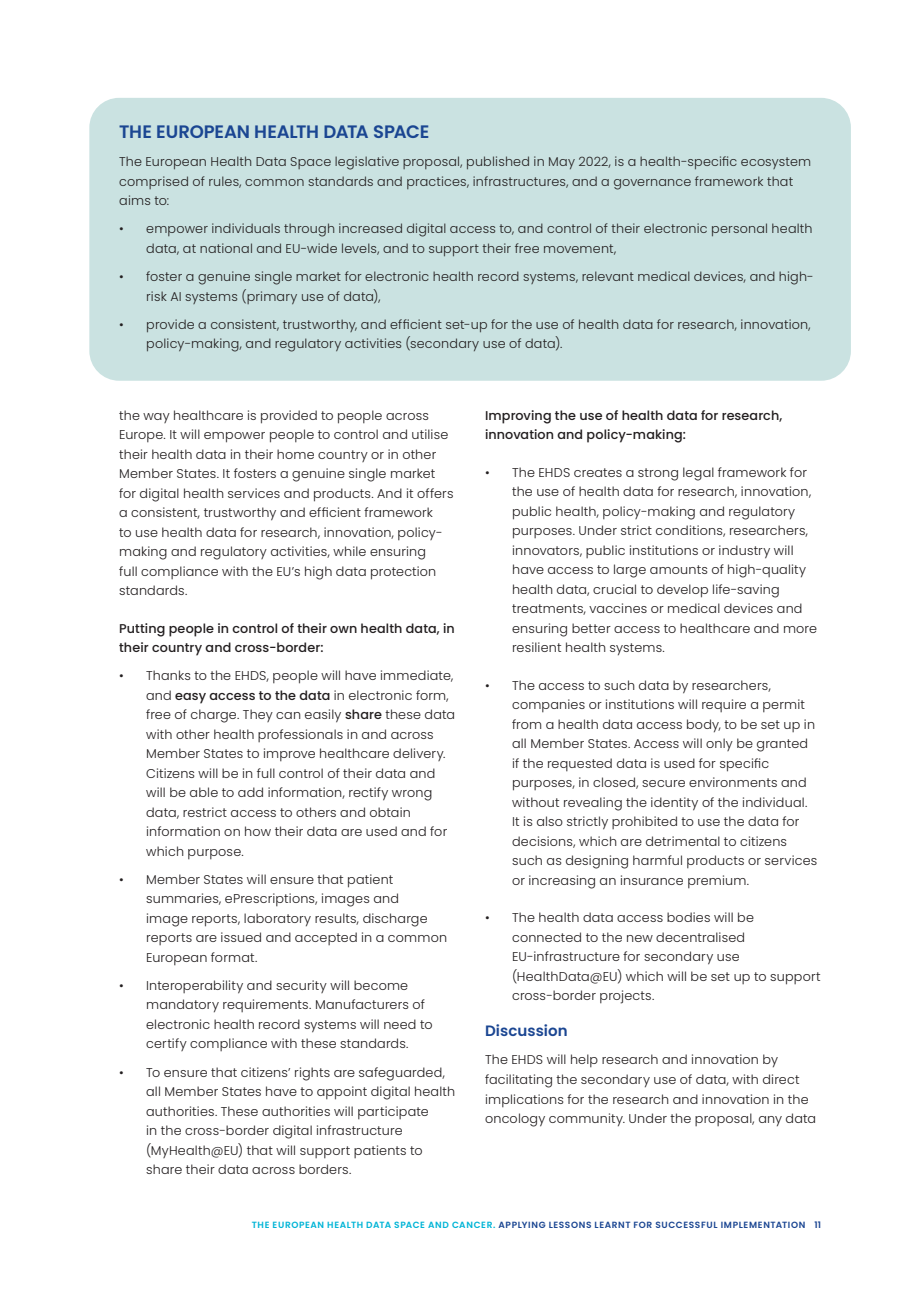
<style>
.page{position:relative;width:919px;height:1289px;background:#fff}
.page>*{position:absolute;margin:0;border:0;box-sizing:border-box;transform-origin:0 0}
.Body{font:600 18px "Poppins";letter-spacing:-.01em;color:#1b4692}
.Title02{font:600 15px "Poppins";letter-spacing:.005em;color:#1b4692}
.Body-2{font:300 12.75px/19.5px "Poppins";letter-spacing:.015em;color:#231f20}
.Body-3{font:500 12.75px/19.5px "Poppins";letter-spacing:.01em;color:#231f20}
.t1{font:600 9px "Poppins";letter-spacing:.065em;color:#1b4692}
.s1{font-weight:500}
.s2{color:#00b4d6}
</style>
<div class="page">
<div style="left:89px;top:98px;width:761px;height:283px;background:#cae2e1;border-radius:30px"></div>
<p class="Body" style="left:119px;top:122px;width:311px">THE EUROPEAN HEALTH DATA SPACE</p>
<p class="Body-2" style="left:119px;top:152px;width:693px">The European Health Data Space legislative proposal, published in May 2022, is a health-specific ecosystem comprised of rules, common standards and practices, infrastructures, and a governance framework that aims to:</p>
<p class="Body-2" style="left:146px;top:219px;width:668px;text-indent:-27px">• empower individuals through increased digital access to, and control of their electronic personal health data, at national and EU-wide levels, and to support their free movement,</p>
<p class="Body-2" style="left:146px;top:267px;width:669px;text-indent:-27px">• foster a genuine single market for electronic health record systems, relevant medical devices, and high&shy;risk AI systems (primary use of data),</p>
<p class="Body-2" style="left:146px;top:314px;width:666px;text-indent:-27px">• provide a consistent, trustworthy, and efficient set-up for the use of health data for research, innovation, policy-making, and regulatory activities (secondary use of data).</p>
<p class="Body-2" style="left:119px;top:405px;width:336px">the way healthcare is provided to people across Europe. It will empower people to control and utilise their health data in their home country or in other Member States. It fosters a genuine single market for digital health services and products. And it offers a consistent, trustworthy and efficient framework<br>to use health data for research, innovation, policy&shy;making and regulatory activities, while ensuring<br>full compliance with the EU’s high data protection standards.</p>
<p class="Body-3" style="left:119px;top:618px;width:337px">Putting people in control of their own health data, in their country and cross-border:</p>
<p class="Body-2" style="left:146px;top:666px;width:310px;text-indent:-27px">• Thanks to the EHDS, people will have immediate, and <span class="s1">easy access to the data</span> in electronic form, free of charge. They can easily <span class="s1">share</span> these data with other health professionals in and across Member States to improve healthcare delivery.<br>Citizens will be in full control of their data and will be able to add information, rectify wrong data, restrict access to others and obtain information on how their data are used and for which purpose.</p>
<p class="Body-2" style="left:146px;top:869px;width:302px;text-indent:-27px">• Member States will ensure that patient summaries, ePrescriptions, images and<br>image reports, laboratory results, discharge reports are issued and accepted in a common European format.</p>
<p class="Body-2" style="left:146px;top:975px;width:288px;text-indent:-27px">• Interoperability and security will become mandatory requirements. Manufacturers of electronic health record systems will need to certify compliance with these standards.</p>
<p class="Body-2" style="left:146px;top:1062px;width:310px;text-indent:-27px">• To ensure that citizens’ rights are safeguarded, all Member States have to appoint digital health authorities. These authorities will participate<br>in the cross-border digital infrastructure (MyHealth@EU) that will support patients to share their data across borders.</p>
<p class="Body-3" style="left:485px;top:405px;width:299px">Improving the use of health data for research, innovation and policy-making:</p>
<p class="Body-2" style="left:512px;top:462px;width:306px;text-indent:-27px">• The EHDS creates a strong legal framework for the use of health data for research, innovation, public health, policy-making and regulatory purposes. Under strict conditions, researchers, innovators, public institutions or industry will have access to large amounts of high-quality health data, crucial to develop life-saving treatments, vaccines or medical devices and ensuring better access to healthcare and more resilient health systems.</p>
<p class="Body-2" style="left:512px;top:675px;width:307px;text-indent:-27px">• The access to such data by researchers, companies or institutions will require a permit from a health data access body, to be set up in all Member States. Access will only be granted if the requested data is used for specific purposes, in closed, secure environments and without revealing the identity of the individual.<br>It is also strictly prohibited to use the data for decisions, which are detrimental to citizens such as designing harmful products or services or increasing an insurance premium.</p>
<p class="Body-2" style="left:512px;top:908px;width:310px;text-indent:-27px">• The health data access bodies will be connected to the new decentralised EU-infrastructure for secondary use (HealthData@EU) which will be set up to support cross-border projects.</p>
<p class="Title02" style="left:485px;top:1022px;width:84px">Discussion</p>
<p class="Body-2" style="left:485px;top:1050px;width:333px">The EHDS will help research and innovation by facilitating the secondary use of data, with direct implications for the research and innovation in the oncology community. Under the proposal, any data</p>
<p class="t1" style="left:252px;top:1219px;width:570px"><span class="s2">THE EUROPEAN HEALTH DATA SPACE AND CANCER.</span> APPLYING LESSONS LEARNT FOR SUCCESSFUL IMPLEMENTATION 11</p>
</div>
